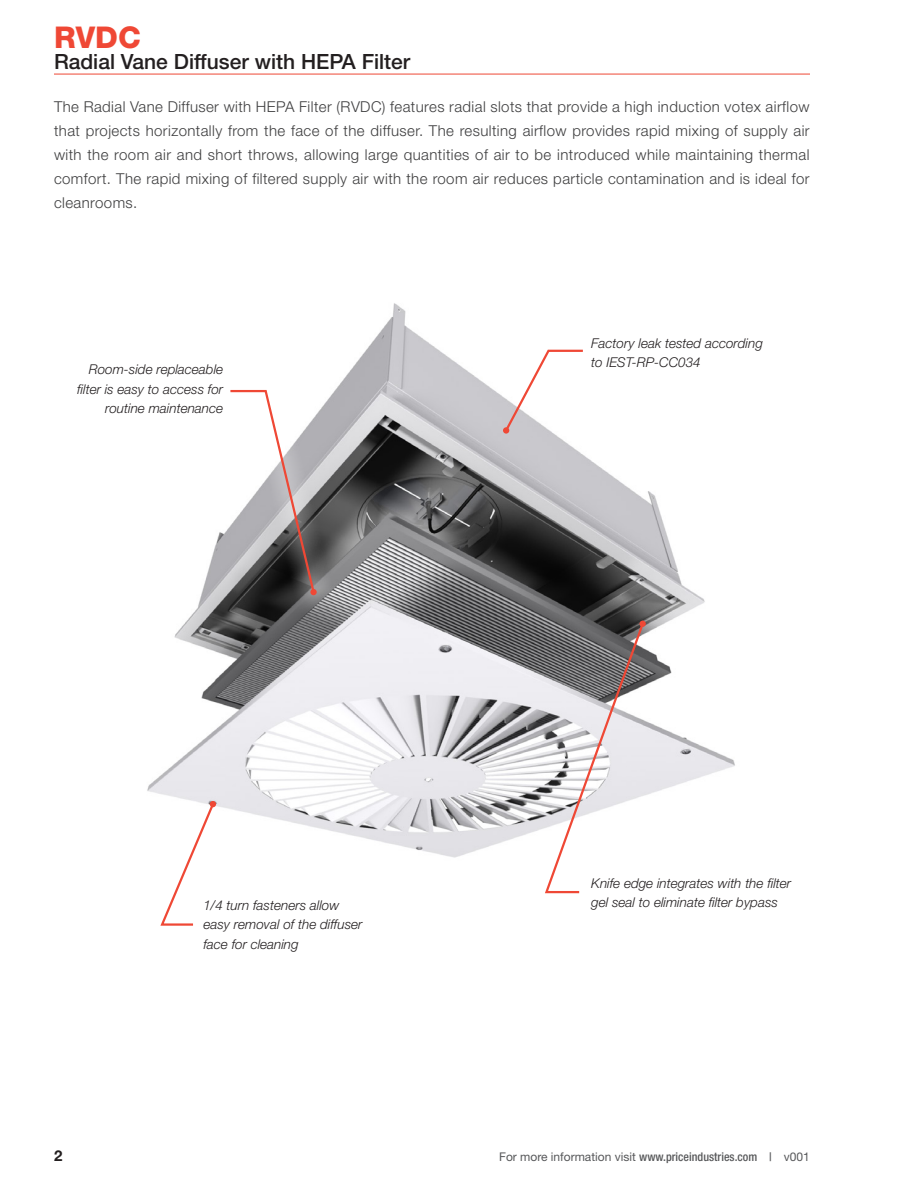
<style>
.page{position:relative;width:918px;height:1188px;background:#fff}
.page>*{position:absolute;margin:0;border:0;box-sizing:border-box;transform-origin:0 0}
.t1{font:800 30px "Helvetica Neue LT Std";color:#ef4835}
.t2{font:500 21px "Helvetica Neue LT Std";color:#231f20}
.Special-Body{font:300 15px/24px "Helvetica Neue LT Std";letter-spacing:.03em;color:#3e3e3f;text-align:justify}
.t3{font:700 15px "Helvetica Neue LT Std";color:#231f20}
.Special-Caption{font:italic 300 13.5px/19.5px "Helvetica Neue LT Std";color:#231f20}
.t4{font:12px "Helvetica Neue LT Std";color:#57585a}
.s1{font-weight:500;font-stretch:condensed}
</style>
<div class="page">
<img style="left:147px;top:303px;width:588px;height:555px">
<svg style="left:159px;top:801px;width:57px;height:125px"></svg>
<svg style="left:543px;top:621px;width:103px;height:273px"></svg>
<svg style="left:503px;top:349px;width:82px;height:84px"></svg>
<div style="left:503px;top:427px;width:6px;height:7px;background:#ef4835;border-radius:50%"></div>
<div style="left:211px;top:369px;width:125px;height:246px;background:#fff;opacity:.75"></div>
<svg style="left:228px;top:389px;width:88px;height:206px"></svg>
<div style="left:310px;top:589px;width:7px;height:6px;background:#ef4835;border-radius:50%"></div>
<hr style="left:54px;top:74px;width:756px;height:1px;background:#ef4835">
<h1 class="t1" style="left:54px;top:20px;width:88px">RVDC</h1>
<h2 class="t2" style="left:54px;top:49px;width:358px">Radial Vane Diffuser with HEPA Filter</h2>
<p class="Special-Body" style="left:54px;top:94px;width:757px">The Radial Vane Diffuser with HEPA Filter (RVDC) features radial slots that provide a high induction votex airflow that projects horizontally from the face of the diffuser. The resulting airflow provides rapid mixing of supply air with the room air and short throws, allowing large quantities of air to be introduced while maintaining thermal comfort. The rapid mixing of filtered supply air with the room air reduces particle contamination and is ideal for cleanrooms.</p>
<p class="Special-Caption" style="left:77px;top:359px;width:148px;text-align:right">Room-side replaceable filter is easy to access for routine maintenance</p>
<p class="Special-Caption" style="left:203px;top:895px;width:161px">1/4 turn fasteners allow easy removal of the diffuser face for cleaning</p>
<p class="Special-Caption" style="left:591px;top:333px;width:173px">Factory leak tested according to IEST-RP-CC034</p>
<p class="Special-Caption" style="left:591px;top:873px;width:201px">Knife edge integrates with the filter gel seal to eliminate filter bypass</p>
<p class="t3" style="left:54px;top:1146px;width:10px">2</p>
<p class="t4" style="left:499px;top:1150px;width:312px">For more information visit <span class="s1">www.priceindustries.com |</span> v001</p>
</div>
